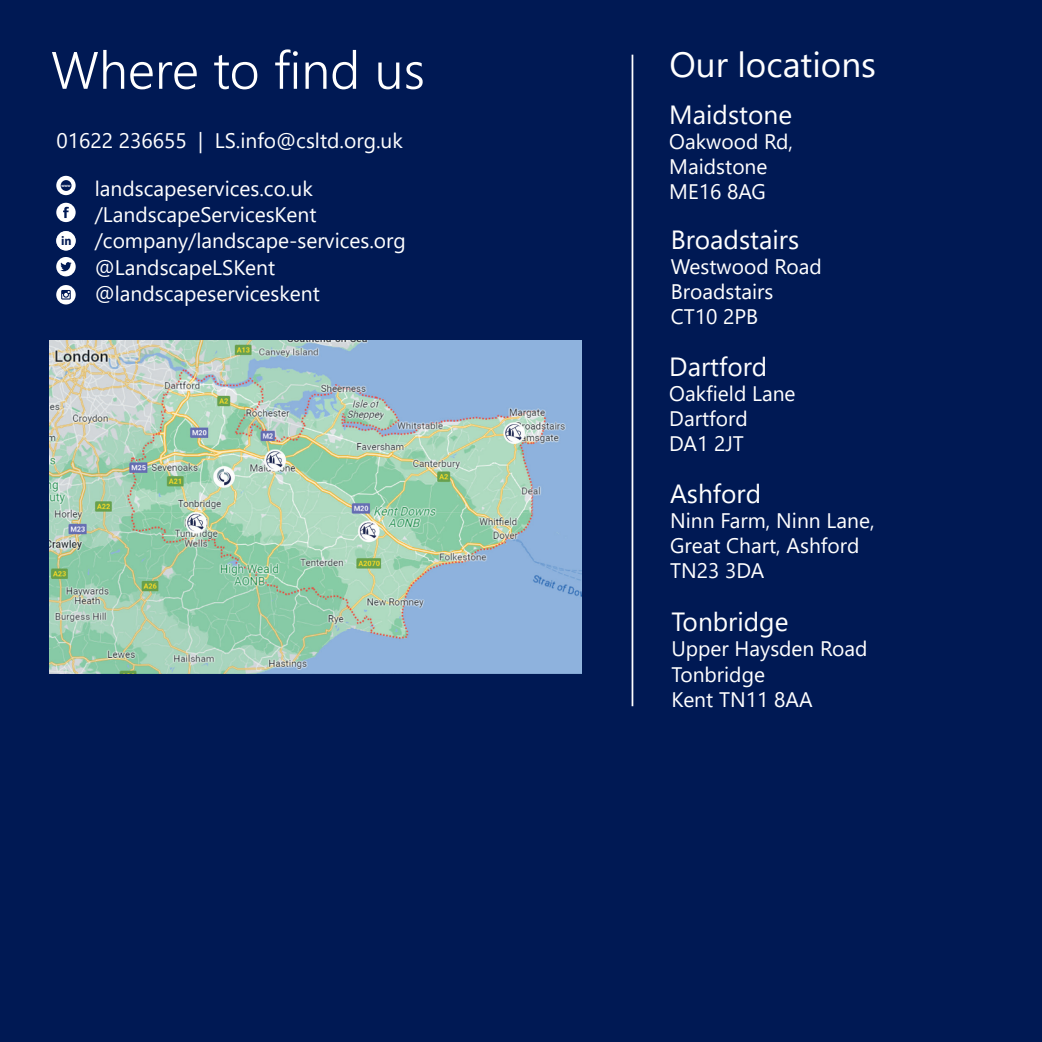
<style>
.page{position:relative;width:1042px;height:1042px;background:#001954}
.page>*{position:absolute;margin:0;border:0;box-sizing:border-box;transform-origin:0 0}
.t1{font:300 52.5px "Segoe UI";color:#fff}
.t2{font:35px "Segoe UI";color:#fff}
.t3{font:26.25px "Segoe UI";color:#fff}
.t4{font:21px/25.2px "Segoe UI";color:#fff}
.t5{font:700 2.98px "Segoe UI";color:#fff}
</style>
<div class="page">
<div style="left:56px;top:203px;width:20px;height:19px;background:#fff;border-radius:50%"></div>
<svg style="left:63px;top:207px;width:6px;height:11px"></svg>
<div style="left:56px;top:285px;width:20px;height:19px;background:#fff;border-radius:50%"></div>
<svg style="left:61px;top:290px;width:10px;height:9px"></svg>
<div style="left:56px;top:257px;width:20px;height:19px;background:#fff;border-radius:50%"></div>
<svg style="left:60px;top:262px;width:12px;height:9px"></svg>
<svg style="left:56px;top:176px;width:20px;height:19px"></svg>
<div style="left:61px;top:180px;width:11px;height:11px;background:#001954;border-radius:50%"></div>
<div style="left:56px;top:231px;width:20px;height:19px;background:#fff;border-radius:50%"></div>
<img style="left:50px;top:340px;width:532px;height:334px">
<hr style="left:631px;top:55px;width:2px;height:651px;background:#fff">
<h1 class="t1" style="left:51px;top:21px;width:375px">Where to find us</h1>
<h2 class="t2" style="left:669px;top:31px;width:208px">Our locations</h2>
<p class="t3" style="left:669px;top:90px;width:124px">Maidstone</p>
<p class="t4" style="left:669px;top:127px;width:125px">Oakwood Rd,<br>Maidstone<br>ME16 8AG</p>
<p class="t4" style="left:56px;top:126px;width:348px">01622 236655 | LS.info@csltd.org.uk</p>
<p class="t4" style="left:95px;top:173px;width:313px;line-height:26.2px">landscapeservices.co.uk /LandscapeServicesKent /company/landscape-services.org @LandscapeLSKent @landscapeserviceskent</p>
<p class="t5" style="left:61px;top:183px;width:11px">WWW</p>
<p class="t3" style="left:671px;top:215px;width:130px">Broadstairs</p>
<p class="t4" style="left:671px;top:252px;width:153px">Westwood Road<br>Broadstairs<br>CT10 2PB</p>
<p class="t3" style="left:669px;top:341px;width:99px">Dartford</p>
<p class="t4" style="left:669px;top:379px;width:128px">Oakfield Lane<br>Dartford<br>DA1 2JT</p>
<p class="t3" style="left:670px;top:469px;width:93px">Ashford</p>
<p class="t4" style="left:670px;top:506px;width:206px">Ninn Farm, Ninn Lane,<br>Great Chart, Ashford<br>TN23 3DA</p>
<p class="t3" style="left:671px;top:597px;width:119px">Tonbridge</p>
<p class="t4" style="left:671px;top:634px;width:198px">Upper Haysden Road<br>Tonbridge<br>Kent TN11 8AA</p>
</div>
